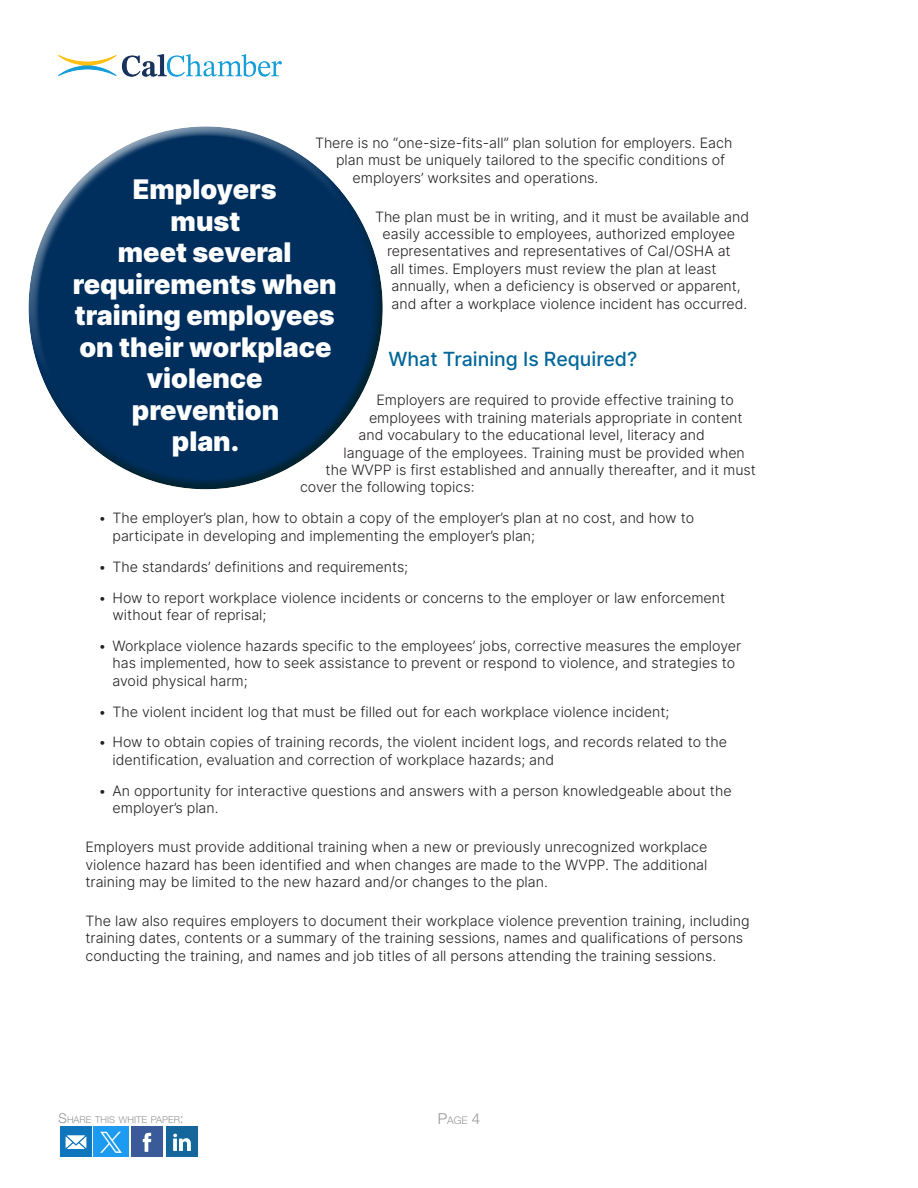
<style>
.page{position:relative;width:918px;height:1188px;background:#fff}
.page>*{position:absolute;margin:0;border:0;box-sizing:border-box;transform-origin:0 0}
.t1{font:900 27px/31.5px "Inter";color:#fff;text-align:center}
.t2{font:500 19.5px "Inter";color:#069}
.t3{font:300 14.25px/17.4px "Inter";color:#231f20}
.t4{font:300 10.5px "Helvetica Neue LT Std";color:#939598}
.t5{font:300 9.45px "Helvetica Neue LT Std";color:#939598}
.s1{font-size:13.5px}
.s2{font-size:15px}
</style>
<div class="page">
<img style="left:58px;top:54px;width:224px;height:22px">
<img style="left:60px;top:1126px;width:138px;height:31px">
<div style="left:26px;top:125px;width:338px;height:275px;background:#dadbdc;opacity:.75"></div>
<div style="left:35px;top:182px;width:359px;height:308px;background:#ffb566;opacity:.75"></div>
<p class="t3" style="left:315px;top:134px;width:419px">There is no “one-size-fits-all” plan solution for employers. Each</p>
<p class="t3" style="left:336px;top:151px;width:391px">plan must be uniquely tailored to the specific conditions of</p>
<p class="t3" style="left:352px;top:168px;width:247px">employers’ worksites and operations.</p>
<p class="t3" style="left:375px;top:207px;width:376px">The plan must be in writing, and it must be available and</p>
<p class="t3" style="left:382px;top:225px;width:354px">easily accessible to employees, authorized employee</p>
<p class="t3" style="left:387px;top:242px;width:345px">representatives and representatives of Cal/OSHA at</p>
<p class="t3" style="left:390px;top:260px;width:328px">all times. Employers must review the plan at least</p>
<p class="t3" style="left:392px;top:277px;width:351px">annually, when a deficiency is observed or apparent,</p>
<p class="t3" style="left:392px;top:294px;width:357px">and after a workplace violence incident has occurred.</p>
<h1 class="t1" style="left:73px;top:173px;width:265px">Employers<br>must<br>meet several requirements when training employees on their workplace violence prevention<br>plan.</h1>
<h2 class="t2" style="left:388px;top:345px;width:250px">What Training Is Required?</h2>
<p class="t3" style="left:376px;top:391px;width:359px">Employers are required to provide effective training to</p>
<p class="t3" style="left:369px;top:409px;width:375px">employees with training materials appropriate in content</p>
<p class="t3" style="left:358px;top:426px;width:348px">and vocabulary to the educational level, literacy and</p>
<p class="t3" style="left:344px;top:444px;width:403px">language of the employees. Training must be provided when</p>
<p class="t3" style="left:326px;top:461px;width:432px">the WVPP is first established and annually thereafter, and it must</p>
<p class="t3" style="left:300px;top:478px;width:176px">cover the following topics:</p>
<p class="t3" style="left:112px;top:509px;width:583px;text-indent:-14px">• The employer’s plan, how to obtain a copy of the employer’s plan at no cost, and how to participate in developing and implementing the employer’s plan;</p>
<p class="t3" style="left:98px;top:558px;width:311px">• The standards’ definitions and requirements;</p>
<p class="t3" style="left:112px;top:588px;width:614px;text-indent:-14px">• How to report workplace violence incidents or concerns to the employer or law enforcement without fear of reprisal;</p>
<p class="t3" style="left:112px;top:637px;width:630px;text-indent:-14px">• Workplace violence hazards specific to the employees’ jobs, corrective measures the employer has implemented, how to seek assistance to prevent or respond to violence, and strategies to avoid physical harm;</p>
<p class="t3" style="left:98px;top:702px;width:573px">• The violent incident log that must be filled out for each workplace violence incident;</p>
<p class="t3" style="left:112px;top:733px;width:616px;text-indent:-14px">• How to obtain copies of training records, the violent incident logs, and records related to the identification, evaluation and correction of workplace hazards; and</p>
<p class="t3" style="left:112px;top:782px;width:621px;text-indent:-14px">• An opportunity for interactive questions and answers with a person knowledgeable about the employer’s plan.</p>
<p class="t3" style="left:86px;top:838px;width:623px;text-align:justify">Employers must provide additional training when a new or previously unrecognized workplace violence hazard has been identified and when changes are made to the WVPP. The additional training may be limited to the new hazard and/or changes to the plan.</p>
<p class="t3" style="left:86px;top:912px;width:666px">The law also requires employers to document their workplace violence prevention training, including training dates, contents or a summary of the training sessions, names and qualifications of persons conducting the training, and names and job titles of all persons attending the training sessions.</p>
<p class="t5" style="left:58px;top:1114px;width:127px"><span class="s1">S</span>HARE THIS WHITE PAPER<span class="s1">:</span></p>
<p class="t4" style="left:438px;top:1114px;width:44px"><span class="s2">P</span>AGE <span class="s2">4</span></p>
</div>
